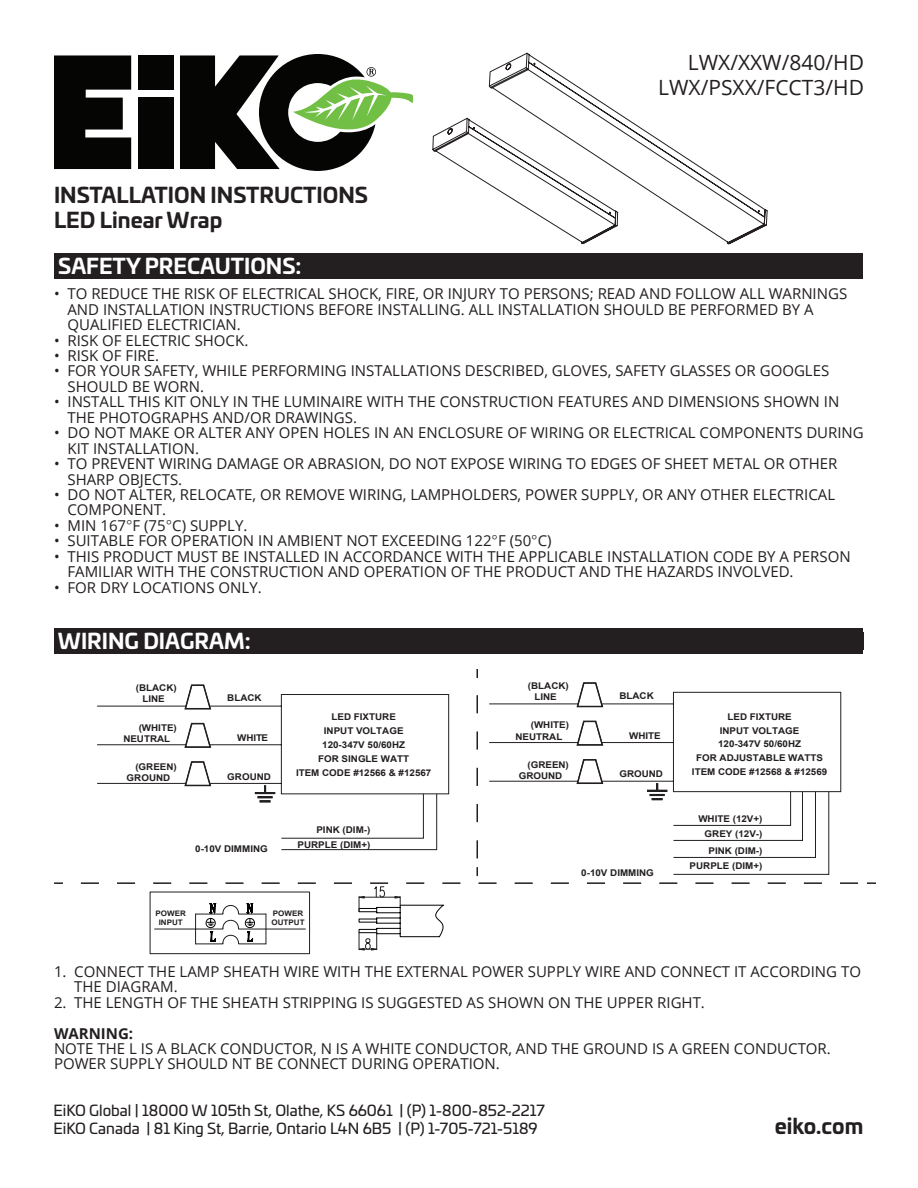
<style>
.page{position:relative;width:918px;height:1188px;background:#fff}
.page>*{position:absolute;margin:0;border:0;box-sizing:border-box;transform-origin:0 0}
.t1{font:700 21px "Univia Pro";color:#231f20}
.t2{font:700 21px "Univia Pro";color:#fff}
.t3{font:21px "Open Sans";color:#231f20}
.t4{font:15px/15.5px "Open Sans";color:#231f20}
.t5{font:15px/18px "Univia Pro";color:#231f20}
.t6{font:700 15px "Open Sans";color:#231f20}
.t7{font:700 9.3px/11.1px "Arial";color:#231f20;text-align:center;scale:1.06 1}
.t8{font:700 7.65px/9.1px "Arial";color:#231f20;text-align:center;scale:1.06 1}
.s1{font-weight:300}
</style>
<div class="page">
<svg style="left:54px;top:55px;width:77px;height:114px;background:#222221"></svg>
<div style="left:138px;top:55px;width:35px;height:35px;background:#050504"></div>
<div style="left:138px;top:98px;width:35px;height:71px;background:#050504"></div>
<svg style="left:180px;top:54px;width:232px;height:117px"></svg>
<div style="left:54px;top:253px;width:808px;height:26px;background:#231f20"></div>
<div style="left:54px;top:628px;width:808px;height:26px;background:#231f20"></div>
<div style="left:54px;top:632px;width:810px;height:18px;background:#231f20"></div>
<svg style="left:54px;top:882px;width:9px;height:2px"></svg>
<svg style="left:81px;top:669px;width:777px;height:286px"></svg>
<svg style="left:867px;top:882px;width:9px;height:2px"></svg>
<svg style="left:488px;top:52px;width:280px;height:193px"></svg>
<svg style="left:432px;top:117px;width:187px;height:127px"></svg>
<p class="t1" style="left:54px;top:178px;width:316px">INSTALLATION INSTRUCTIONS</p>
<p class="t1" style="left:54px;top:203px;width:170px">LED Linear Wrap</p>
<p class="t2" style="left:58px;top:249px;width:245px">SAFETY PRECAUTIONS:</p>
<p class="t3" style="left:688px;top:48px;width:178px">LWX/XXW/840/HD</p>
<p class="t3" style="left:658px;top:73px;width:207px">LWX/PSXX/FCCT3/HD</p>
<p class="t4" style="left:68px;top:286px;width:781px;text-indent:-14px">• TO REDUCE THE RISK OF ELECTRICAL SHOCK, FIRE, OR INJURY TO PERSONS; READ AND FOLLOW ALL WARNINGS<br>AND INSTALLATION INSTRUCTIONS BEFORE INSTALLING. ALL INSTALLATION SHOULD BE PERFORMED BY A<br>QUALIFIED ELECTRICIAN.</p>
<p class="t4" style="left:54px;top:332px;width:196px">• RISK OF ELECTRIC SHOCK.</p>
<p class="t4" style="left:54px;top:347px;width:107px">• RISK OF FIRE.</p>
<p class="t4" style="left:68px;top:363px;width:763px;text-indent:-14px">• FOR YOUR SAFETY, WHILE PERFORMING INSTALLATIONS DESCRIBED, GLOVES, SAFETY GLASSES OR GOOGLES<br>SHOULD BE WORN.</p>
<p class="t4" style="left:68px;top:394px;width:773px;text-indent:-14px">• INSTALL THIS KIT ONLY IN THE LUMINAIRE WITH THE CONSTRUCTION FEATURES AND DIMENSIONS SHOWN IN<br>THE PHOTOGRAPHS AND/OR DRAWINGS.</p>
<p class="t4" style="left:68px;top:425px;width:798px;text-indent:-14px">• DO NOT MAKE OR ALTER ANY OPEN HOLES IN AN ENCLOSURE OF WIRING OR ELECTRICAL COMPONENTS DURING<br>KIT INSTALLATION.</p>
<p class="t4" style="left:68px;top:456px;width:771px;text-indent:-14px">• TO PREVENT WIRING DAMAGE OR ABRASION, DO NOT EXPOSE WIRING TO EDGES OF SHEET METAL OR OTHER<br>SHARP OBJECTS.</p>
<p class="t4" style="left:68px;top:486px;width:769px;text-indent:-14px">• DO NOT ALTER, RELOCATE, OR REMOVE WIRING, LAMPHOLDERS, POWER SUPPLY, OR ANY OTHER ELECTRICAL<br>COMPONENT.</p>
<p class="t4" style="left:54px;top:517px;width:195px">• MIN 167<span class="s1">°</span>F (75<span class="s1">°</span>C) SUPPLY.</p>
<p class="t4" style="left:54px;top:533px;width:499px">• SUITABLE FOR OPERATION IN AMBIENT NOT EXCEEDING 122<span class="s1">°</span>F (50<span class="s1">°</span>C)</p>
<p class="t4" style="left:68px;top:548px;width:785px;text-indent:-14px">• THIS PRODUCT MUST BE INSTALLED IN ACCORDANCE WITH THE APPLICABLE INSTALLATION CODE BY A PERSON<br>FAMILIAR WITH THE CONSTRUCTION AND OPERATION OF THE PRODUCT AND THE HAZARDS INVOLVED.</p>
<p class="t4" style="left:54px;top:579px;width:209px">• FOR DRY LOCATIONS ONLY.</p>
<p class="t2" style="left:58px;top:624px;width:194px">WIRING DIAGRAM:</p>
<p class="t7" style="left:136px;top:682px;width:40px">(BLACK)<br>LINE</p>
<p class="t7" style="left:123px;top:722px;width:52px;text-align:left;text-indent:15px">(WHITE)<br>NEUTRAL</p>
<p class="t7" style="left:127px;top:762px;width:49px;text-align:left;text-indent:9px">(GREEN)<br>GROUND</p>
<p class="t7" style="left:227px;top:693px;width:34px">BLACK</p>
<p class="t7" style="left:237px;top:732px;width:31px">WHITE</p>
<p class="t7" style="left:227px;top:771px;width:43px">GROUND</p>
<p class="t7" style="left:332px;top:711px;width:62px">LED FIXTURE</p>
<p class="t7" style="left:324px;top:725px;width:77px">INPUT VOLTAGE</p>
<p class="t7" style="left:296px;top:751px;width:129px;line-height:14px">FOR SINGLE WATT<br>ITEM CODE #12566 &amp; #12567</p>
<p class="t7" style="left:322px;top:739px;width:80px">120-347V 50/60HZ</p>
<p class="t7" style="left:528px;top:680px;width:40px">(BLACK)<br>LINE</p>
<p class="t7" style="left:515px;top:720px;width:52px;text-align:left;text-indent:15px">(WHITE)<br>NEUTRAL</p>
<p class="t7" style="left:519px;top:759px;width:49px;text-align:left;text-indent:9px">(GREEN)<br>GROUND</p>
<p class="t7" style="left:619px;top:691px;width:34px">BLACK</p>
<p class="t7" style="left:629px;top:730px;width:31px">WHITE</p>
<p class="t7" style="left:619px;top:769px;width:43px">GROUND</p>
<p class="t7" style="left:727px;top:711px;width:62px">LED FIXTURE</p>
<p class="t7" style="left:692px;top:724px;width:129px;line-height:13.8px">INPUT VOLTAGE<br>120-347V 50/60HZ<br>FOR ADJUSTABLE WATTS<br>ITEM CODE #12568 &amp; #12569</p>
<p class="t7" style="left:698px;top:813px;width:62px">WHITE (12V+)</p>
<p class="t7" style="left:195px;top:843px;width:70px">0-10V DIMMING</p>
<p class="t7" style="left:298px;top:822px;width:70px;line-height:15px;text-align:right">PINK (DIM-)<br>PURPLE (DIM+)</p>
<p class="t7" style="left:581px;top:867px;width:70px">0-10V DIMMING</p>
<p class="t7" style="left:705px;top:829px;width:56px">GREY (12V-)</p>
<p class="t7" style="left:690px;top:843px;width:70px;line-height:15px;text-align:right">PINK (DIM-)<br>PURPLE (DIM+)</p>
<p class="t8" style="left:156px;top:909px;width:30px">POWER<br>INPUT</p>
<p class="t8" style="left:272px;top:909px;width:33px;text-align:left">POWER<br>OUTPUT</p>
<p class="t4" style="left:74px;top:963px;width:788px;text-indent:-20px">1. CONNECT THE LAMP SHEATH WIRE WITH THE EXTERNAL POWER SUPPLY WIRE AND CONNECT IT ACCORDING TO<br>THE DIAGRAM.</p>
<p class="t4" style="left:54px;top:994px;width:652px">2. THE LENGTH OF THE SHEATH STRIPPING IS SUGGESTED AS SHOWN ON THE UPPER RIGHT.</p>
<p class="t6" style="left:54px;top:1023px;width:81px">WARNING:</p>
<p class="t4" style="left:54px;top:1040px;width:778px">NOTE THE L IS A BLACK CONDUCTOR, N IS A WHITE CONDUCTOR, AND THE GROUND IS A GREEN CONDUCTOR.</p>
<p class="t4" style="left:54px;top:1056px;width:447px">POWER SUPPLY SHOULD NT BE CONNECT DURING OPERATION.</p>
<p class="t5" style="left:53px;top:1101px;width:493px">EiKO Global | 18000 W 105th St, Olathe, KS 66061 | (P) 1-800-852-2217<br>EiKO Canada | 81 King St, Barrie, Ontario L4N 6B5 | (P) 1-705-721-5189</p>
<h1 class="t1" style="left:775px;top:1109px;width:90px">eiko.com</h1>
</div>
